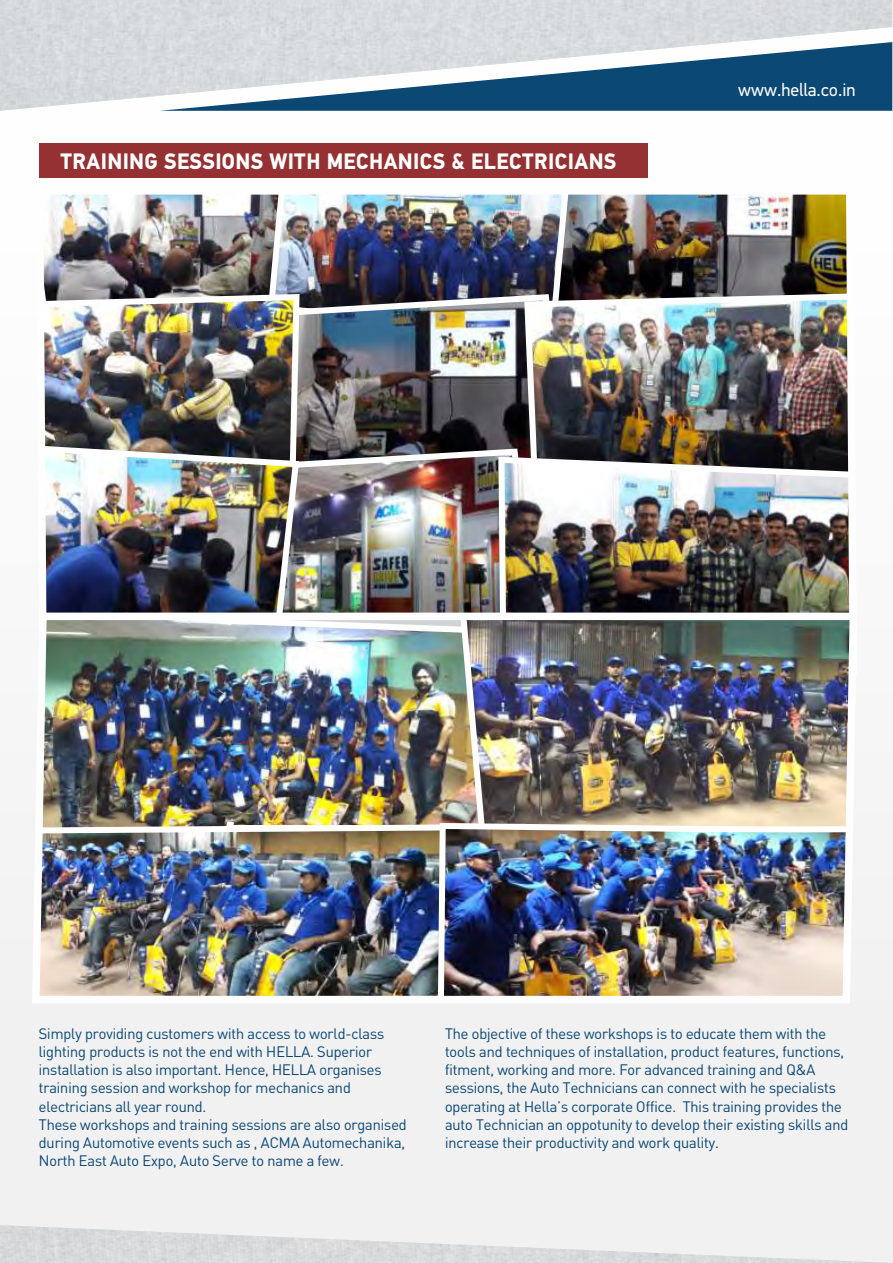
<style>
.page{position:relative;width:893px;height:1263px;background:#fff}
.page>*{position:absolute;margin:0;border:0;box-sizing:border-box;transform-origin:0 0}
.t1{font:700 22.35px "Hella DIN Universal";letter-spacing:.02em;color:#fefefe;scale:.94 1}
.t2{font:18px "Hella DIN Universal";color:#fefefe}
.t3{font:15px/18.1px "Sapient Sans";color:#0c4874}
</style>
<div class="page">
<div style="left:0;top:0;width:892px;height:1263px;background:linear-gradient(to right,#f3f3f4,#f4f4f5)"></div>
<img style="left:0;top:0;width:892px;height:111px">
<svg style="left:160px;top:42px;width:732px;height:69px"></svg>
<img style="left:0;top:1225px;width:892px;height:38px">
<img style="left:32px;top:183px;width:829px;height:426px">
<img style="left:28px;top:609px;width:833px;height:398px">
<div style="left:39px;top:143px;width:609px;height:35px;background:#953132"></div>
<h1 class="t1" style="left:60px;top:152px;width:593px">TRAINING SESSIONS WITH MECHANICS &amp; ELECTRICIANS</h1>
<p class="t2" style="left:738px;top:82px;width:119px">www.hella.co.in</p>
<p class="t3" style="left:39px;top:1024px;width:369px">Simply providing customers with access to world-class lighting products is not the end with HELLA. Superior installation is also important. Hence, HELLA organises training session and workshop for mechanics and electricians all year round.<br>These workshops and training sessions are also organised during Automotive events such as , ACMA Automechanika, North East Auto Expo, Auto Serve to name a few.</p>
<p class="t3" style="left:445px;top:1024px;width:405px">The objective of these workshops is to educate them with the tools and techniques of installation, product features, functions, fitment, working and more. For advanced training and Q&amp;A sessions, the Auto Technicians can connect with he specialists operating at Hella’s corporate Office. This training provides the auto Technician an oppotunity to develop their existing skills and increase their productivity and work quality.</p>
</div>
